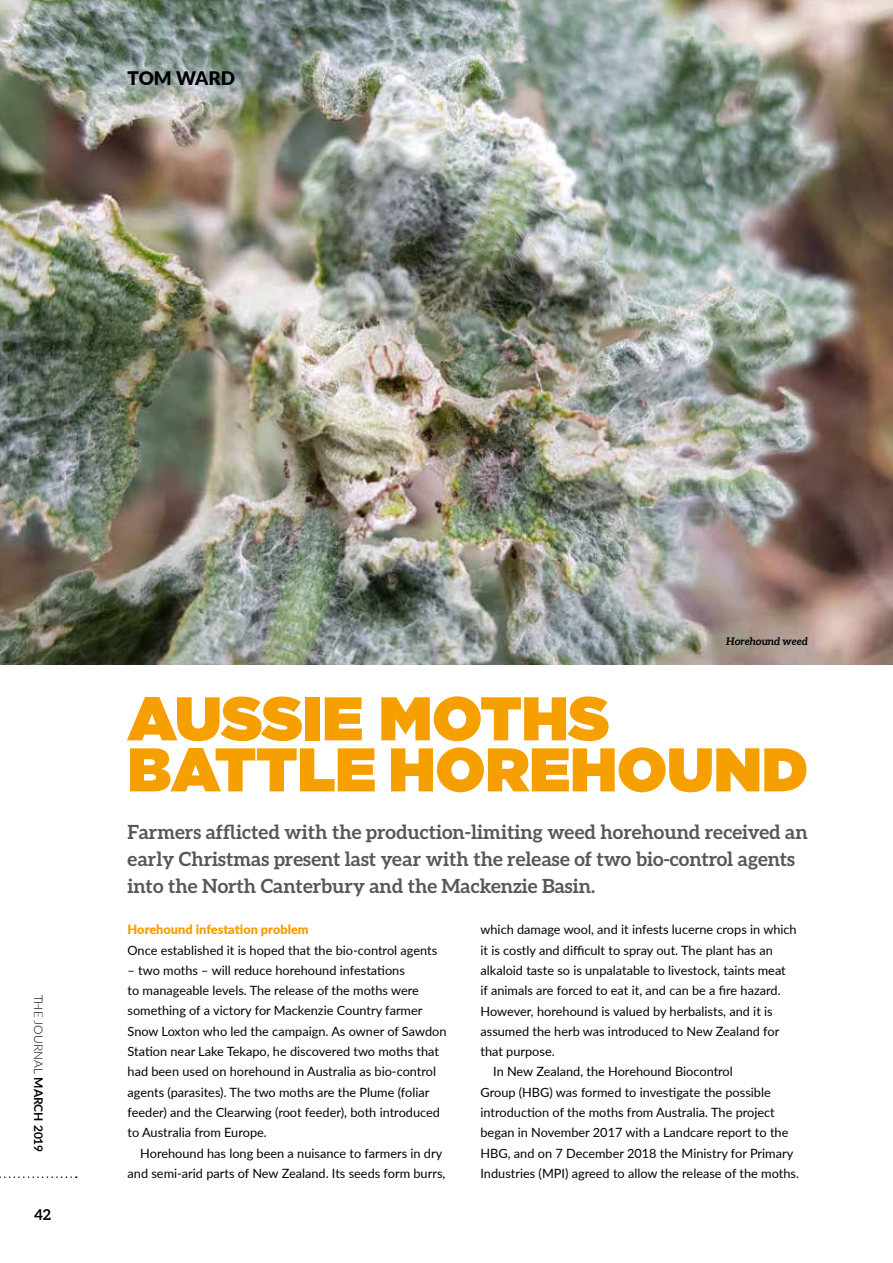
<style>
.page{position:relative;width:893px;height:1263px;background:#fff}
.page>*{position:absolute;margin:0;border:0;box-sizing:border-box;transform-origin:0 0}
.t1{font:900 61.5px/51px "Gotham";color:#f5a000}
.t2{font:700 19.5px/27px "Aleo";color:#575756}
.t3{font:900 18.75px "Lato";color:#000}
.t4{font:700 15px "Aleo";color:#000}
.t5{font:12.75px/20.2px "Lato";color:#000}
.t6{font:900 12.75px "Lato";color:#f5a000}
.t7{font:300 12px "Lato";color:#000}
.t8{font:italic 700 10.5px "Aleo";color:#000}
.s1{font-weight:700}
</style>
<div class="page">
<img style="left:0;top:0;width:893px;height:664px">
<svg style="left:0;top:1176px;width:77px;height:2px"></svg>
<h3 class="t3" style="left:128px;top:64px;width:109px">TOM WARD</h3>
<p class="t7" style="left:47px;top:994px;width:159px;rotate:90deg">THE JOURNAL <span class="s1">MARCH 2019</span></p>
<p class="t4" style="left:34px;top:1206px;width:18px">42</p>
<p class="t8" style="left:726px;top:636px;width:84px">Horehound weed</p>
<h1 class="t1" style="left:128px;top:691px;width:682px">AUSSIE MOTHS<br>BATTLE HOREHOUND</h1>
<h2 class="t2" style="left:128px;top:818px;width:682px">Farmers afflicted with the production-limiting weed horehound received an early Christmas present last year with the release of two bio-control agents into the North Canterbury and the Mackenzie Basin.</h2>
<p class="t6" style="left:128px;top:920px;width:183px">Horehound infestation problem</p>
<p class="t5" style="left:128px;top:939px;width:311px">Once established it is hoped that the bio-control agents</p>
<p class="t5" style="left:128px;top:959px;width:320px">– two moths – will reduce horehound infestations<br>to manageable levels. The release of the moths were something of a victory for Mackenzie Country farmer Snow Loxton who led the campaign. As owner of Sawdon Station near Lake Tekapo, he discovered two moths that had been used on horehound in Australia as bio-control agents (parasites). The two moths are the Plume (foliar feeder) and the Clearwing (root feeder), both introduced to Australia from Europe.</p>
<p class="t5" style="left:128px;top:1142px;width:319px;text-align:right">Horehound has long been a nuisance to farmers in dry and semi-arid parts of New Zealand. Its seeds form burrs,</p>
<p class="t5" style="left:480px;top:919px;width:318px">which damage wool, and it infests lucerne crops in which</p>
<p class="t5" style="left:480px;top:939px;width:294px">it is costly and difficult to spray out. The plant has an</p>
<p class="t5" style="left:480px;top:959px;width:307px">alkaloid taste so is unpalatable to livestock, taints meat</p>
<p class="t5" style="left:480px;top:980px;width:302px">if animals are forced to eat it, and can be a fire hazard.</p>
<p class="t5" style="left:480px;top:1000px;width:294px">However, horehound is valued by herbalists, and it is</p>
<p class="t5" style="left:480px;top:1020px;width:300px">assumed the herb was introduced to New Zealand for</p>
<p class="t5" style="left:480px;top:1041px;width:76px">that purpose.</p>
<p class="t5" style="left:493px;top:1061px;width:241px">In New Zealand, the Horehound Biocontrol</p>
<p class="t5" style="left:480px;top:1081px;width:292px">Group (HBG) was formed to investigate the possible</p>
<p class="t5" style="left:480px;top:1102px;width:296px">introduction of the moths from Australia. The project</p>
<p class="t5" style="left:480px;top:1122px;width:309px">began in November 2017 with a Landcare report to the</p>
<p class="t5" style="left:480px;top:1142px;width:314px">HBG, and on 7 December 2018 the Ministry for Primary</p>
<p class="t5" style="left:480px;top:1163px;width:320px">Industries (MPI) agreed to allow the release of the moths.</p>
</div>
